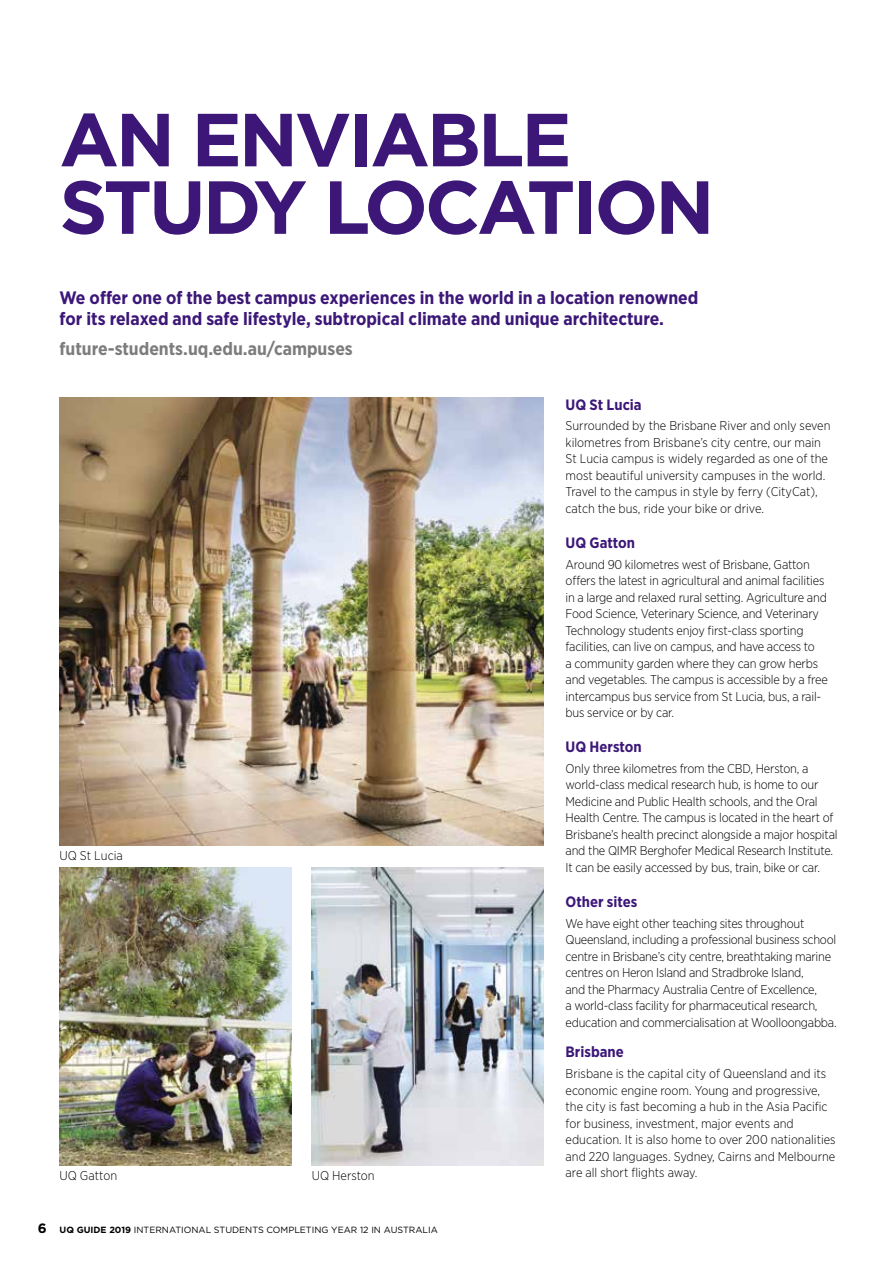
<style>
.page{position:relative;width:893px;height:1263px;background:#fff}
.page>*{position:absolute;margin:0;border:0;box-sizing:border-box;transform-origin:0 0}
.t1{font:700 75px/67.5px "Gotham";letter-spacing:-.04em;color:#3c1778}
.t2{font:700 18px/21px "Gotham Narrow";color:#3c1778}
.t3{font:700 18px "Gotham Narrow";color:#7c7c7c}
.t4{font:700 15px "Gotham Narrow";color:#3c1778}
.t5{font:300 12.75px/16.5px "Gotham Narrow";letter-spacing:-.015em;color:#000}
.t6{font:9px "Gotham";color:#000}
.s1{font-weight:700;font-size:13.5px}
.s2{font-weight:700}
</style>
<div class="page">
<img style="left:312px;top:867px;width:232px;height:298px">
<img style="left:60px;top:867px;width:231px;height:298px">
<img style="left:60px;top:398px;width:484px;height:447px">
<h1 class="t1" style="left:60px;top:106px;width:656px">AN ENVIABLE<br>STUDY LOCATION</h1>
<h2 class="t2" style="left:60px;top:287px;width:640px">We offer one of the best campus experiences in the world in a location renowned for its relaxed and safe lifestyle, subtropical climate and unique architecture.</h2>
<h2 class="t3" style="left:60px;top:337px;width:295px">future-students.uq.edu.au/campuses</h2>
<p class="t5" style="left:60px;top:846px;width:65px">UQ St Lucia</p>
<p class="t5" style="left:60px;top:1166px;width:59px">UQ Gatton</p>
<p class="t5" style="left:312px;top:1166px;width:64px">UQ Herston</p>
<p class="t6" style="left:38px;top:1224px;width:401px"><span class="s1">6</span> <span class="s2">UQ GUIDE 2019</span> INTERNATIONAL STUDENTS COMPLETING YEAR 12 IN AUSTRALIA</p>
<p class="t4" style="left:566px;top:395px;width:78px">UQ St Lucia</p>
<p class="t5" style="left:566px;top:417px;width:266px">Surrounded by the Brisbane River and only seven kilometres from Brisbane’s city centre, our main St Lucia campus is widely regarded as one of the most beautiful university campuses in the world.<br>Travel to the campus in style by ferry (CityCat), catch the bus, ride your bike or drive.</p>
<p class="t4" style="left:566px;top:533px;width:71px">UQ Gatton</p>
<p class="t5" style="left:566px;top:556px;width:264px">Around 90 kilometres west of Brisbane, Gatton offers the latest in agricultural and animal facilities in a large and relaxed rural setting. Agriculture and Food Science, Veterinary Science, and Veterinary Technology students enjoy first-class sporting facilities, can live on campus, and have access to<br>a community garden where they can grow herbs and vegetables. The campus is accessible by a free intercampus bus service from St Lucia, bus, a rail&shy;bus service or by car.</p>
<p class="t4" style="left:566px;top:737px;width:78px">UQ Herston</p>
<p class="t5" style="left:566px;top:760px;width:274px">Only three kilometres from the CBD, Herston, a world-class medical research hub, is home to our Medicine and Public Health schools, and the Oral Health Centre. The campus is located in the heart of Brisbane’s health precinct alongside a major hospital and the QIMR Berghofer Medical Research Institute.<br>It can be easily accessed by bus, train, bike or car.</p>
<p class="t4" style="left:566px;top:892px;width:73px">Other sites</p>
<p class="t5" style="left:566px;top:915px;width:273px">We have eight other teaching sites throughout Queensland, including a professional business school centre in Brisbane’s city centre, breathtaking marine centres on Heron Island and Stradbroke Island,<br>and the Pharmacy Australia Centre of Excellence,<br>a world-class facility for pharmaceutical research, education and commercialisation at Woolloongabba.</p>
<p class="t4" style="left:566px;top:1042px;width:60px">Brisbane</p>
<p class="t5" style="left:566px;top:1065px;width:272px">Brisbane is the capital city of Queensland and its economic engine room. Young and progressive, the city is fast becoming a hub in the Asia Pacific for business, investment, major events and education. It is also home to over 200 nationalities and 220 languages. Sydney, Cairns and Melbourne are all short flights away.</p>
</div>
